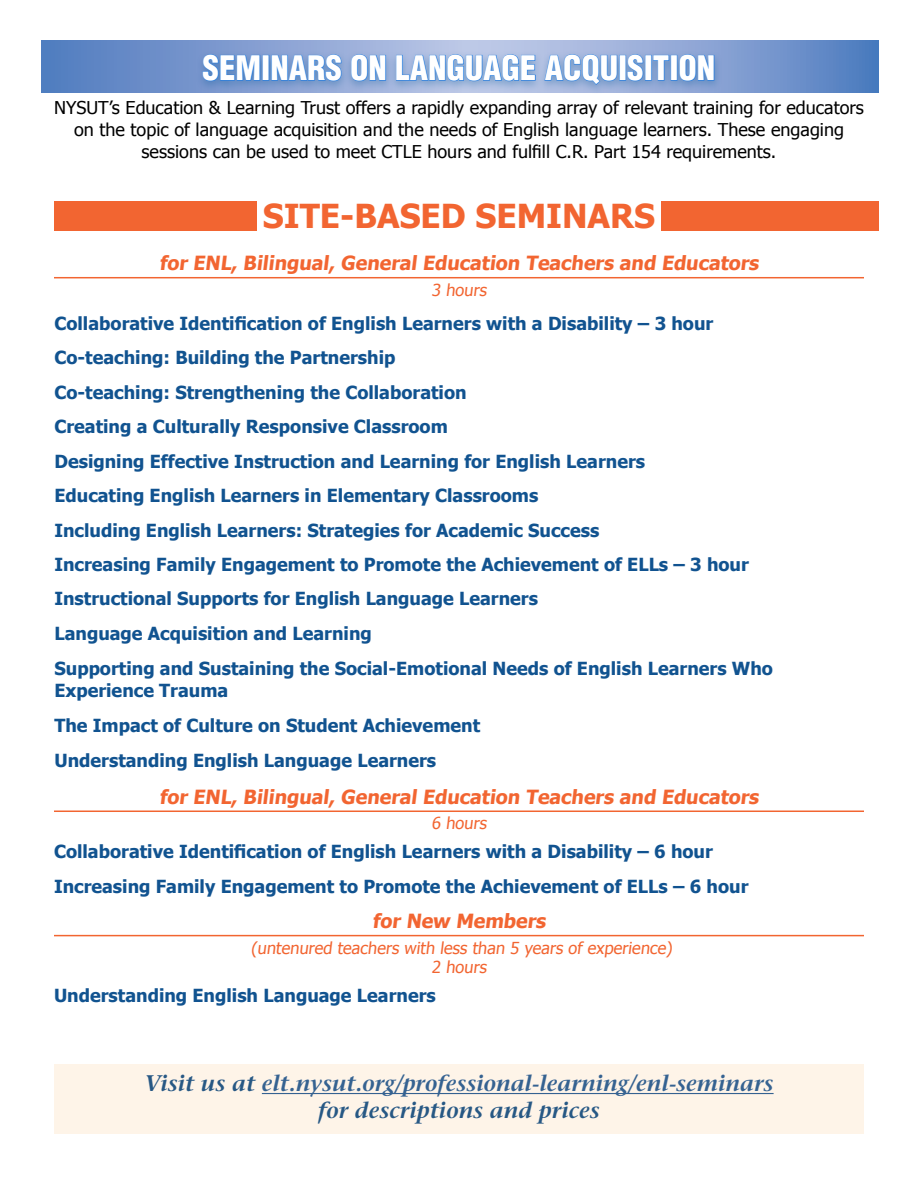
<style>
.page{position:relative;width:918px;height:1188px;background:#fff}
.page>*{position:absolute;margin:0;border:0;box-sizing:border-box;transform-origin:0 0}
.t1{font:900 condensed 33px "Helvetica LT Std";color:#fff}
.t2{font:700 33px "Tahoma";color:#f26531}
.t3{font:italic 600 22.5px/27px "Stone Serif";color:#215e9e;text-align:center}
.t4{font:700 19.5px "Tahoma";color:#f26531}
.t5{font:700 18px/34.5px "Tahoma";color:#115390}
.t6{font:17.7px/21.6px "Tahoma";color:#000;text-align:center}
.t7{font:16.5px/19.8px "Tahoma";color:#f26531;text-align:center}
.s1{color:#115390}
</style>
<div class="page">
<svg style="left:41px;top:40px;width:837px;height:53px;background:#7394cb"></svg>
<div style="left:195px;top:50px;width:528px;height:45px;background:#005596;opacity:.36"></div>
<svg style="left:202px;top:53px;width:58px;height:29px;background:#5588ca"></svg>
<div style="left:263px;top:55px;width:6px;height:26px;border:1px solid #247de1"></div>
<svg style="left:271px;top:49px;width:71px;height:46px;background:#769bd2"></svg>
<svg style="left:351px;top:54px;width:35px;height:28px"></svg>
<svg style="left:396px;top:49px;width:140px;height:33px;background:#81a7d9"></svg>
<svg style="left:544px;top:49px;width:74px;height:36px;background:#7da2d6"></svg>
<div style="left:619px;top:55px;width:7px;height:26px;border:1px solid #247de1"></div>
<svg style="left:627px;top:54px;width:17px;height:28px"></svg>
<div style="left:645px;top:55px;width:7px;height:26px;border:1px solid #247de1"></div>
<svg style="left:653px;top:55px;width:16px;height:26px"></svg>
<div style="left:671px;top:55px;width:6px;height:26px;border:1px solid #247de1"></div>
<svg style="left:679px;top:54px;width:36px;height:28px"></svg>
<hr style="left:54px;top:277px;width:810px;height:1px;background:#f26531">
<hr style="left:54px;top:811px;width:810px;height:1px;background:#f26531">
<hr style="left:54px;top:935px;width:810px;height:1px;background:#f26531">
<div style="left:54px;top:1064px;width:810px;height:69px;background:#fef4e8"></div>
<div style="left:54px;top:201px;width:824px;height:29px;background:#f26531"></div>
<div style="left:257px;top:199px;width:404px;height:34px;background:#fff"></div>
<h1 class="t1" style="left:203px;top:47px;width:514px">SEMINARS ON LANGUAGE ACQUISITION</h1>
<p class="t6" style="left:54px;top:96px;width:811px">NYSUT’s Education &amp; Learning Trust offers a rapidly expanding array of relevant training for educators on the topic of language acquisition and the needs of English language learners. These engaging sessions can be used to meet CTLE hours and fulfill C.R. Part 154 requirements.</p>
<h1 class="t2" style="left:263px;top:193px;width:394px">SITE-BASED SEMINARS</h1>
<p class="t4" style="left:159px;top:249px;width:604px">for ENL, Bilingual, General Education Teachers and Educators</p>
<p class="t7" style="left:432px;top:279px;width:59px">3 hours</p>
<p class="t5" style="left:54px;top:305px;width:720px">Collaborative Identification of English Learners with a Disability – 3 hour Co-teaching: Building the Partnership<br>Co-teaching: Strengthening the Collaboration<br>Creating a Culturally Responsive Classroom<br>Designing Effective Instruction and Learning for English Learners<br>Educating English Learners in Elementary Classrooms<br>Including English Learners: Strategies for Academic Success<br>Increasing Family Engagement to Promote the Achievement of ELLs – 3 hour Instructional Supports for English Language Learners<br>Language Acquisition and Learning<br>Supporting and Sustaining the Social-Emotional Needs of English Learners Who</p>
<p class="t5" style="left:54px;top:671px;width:427px;line-height:35.1px">Experience Trauma<br>The Impact of Culture on Student Achievement<br>Understanding English Language Learners</p>
<p class="t4" style="left:159px;top:783px;width:604px">for ENL, Bilingual, General Education Teachers and Educators</p>
<p class="t7" style="left:432px;top:813px;width:59px">6 hours</p>
<p class="t5" style="left:54px;top:832px;width:696px;line-height:35.1px">Collaborative Identification of English Learners with a Disability – 6 hour<br>Increasing Family Engagement to Promote the Achievement of ELLs – 6 hour</p>
<p class="t4" style="left:372px;top:907px;width:178px">for New Members</p>
<p class="t7" style="left:251px;top:937px;width:425px">(untenured teachers with less than 5 years of experience)<br>2 hours</p>
<p class="t5" style="left:54px;top:977px;width:383px">Understanding English Language Learners</p>
<p class="t3" style="left:144px;top:1069px;width:631px"><span class="s1">Visit us at</span> elt.nysut.org/professional-learning/enl-seminars <span class="s1">for descriptions and prices</span></p>
</div>
